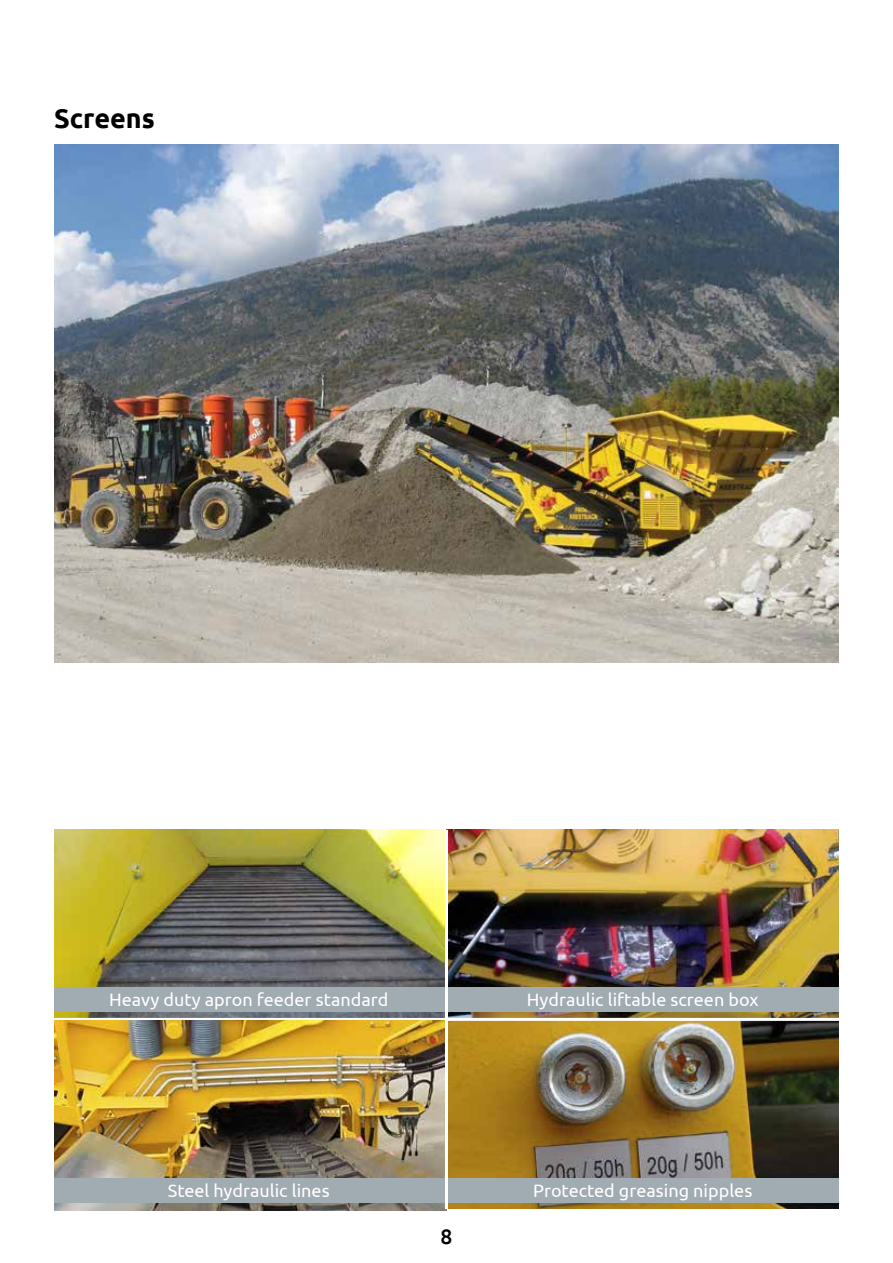
<style>
.page{position:relative;width:893px;height:1263px;background:#fff}
.page>*{position:absolute;margin:0;border:0;box-sizing:border-box;transform-origin:0 0}
.t1{font:700 27px "Ubuntu";color:#000}
.t2{font:500 21px "Ubuntu";color:#000}
.t3{font:18px "Ubuntu";color:#fff}
</style>
<div class="page">
<img style="left:54px;top:830px;width:785px;height:188px">
<img style="left:448px;top:1021px;width:391px;height:188px">
<div style="left:54px;top:987px;width:785px;height:25px;background:#a1abb2"></div>
<img style="left:54px;top:1021px;width:392px;height:189px">
<div style="left:54px;top:1178px;width:785px;height:25px;background:#a1abb2"></div>
<hr style="left:445px;top:830px;width:3px;height:379px;background:#fff">
<img style="left:54px;top:145px;width:785px;height:518px">
<h1 class="t1" style="left:54px;top:102px;width:102px">Screens</h1>
<p class="t3" style="left:109px;top:988px;width:281px">Heavy duty apron feeder standard</p>
<p class="t3" style="left:527px;top:988px;width:233px">Hydraulic liftable screen box</p>
<p class="t3" style="left:168px;top:1179px;width:163px">Steel hydraulic lines</p>
<p class="t2" style="left:440px;top:1223px;width:13px">8</p>
<p class="t3" style="left:533px;top:1179px;width:221px">Protected greasing nipples</p>
</div>
